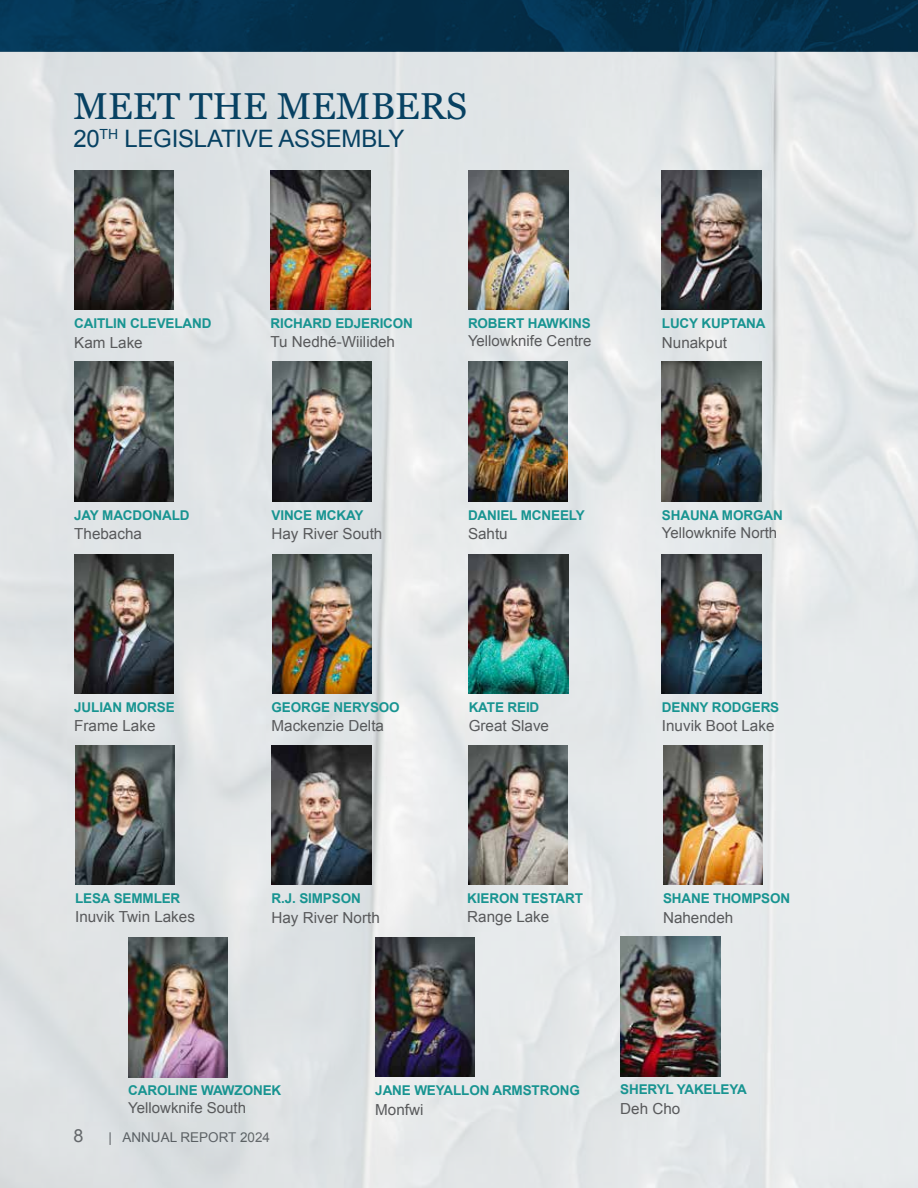
<style>
.page{position:relative;width:918px;height:1188px;background:#fff}
.page>*{position:absolute;margin:0;border:0;box-sizing:border-box;transform-origin:0 0}
.t1{font:37.5px "Georgia";color:#074162}
.t2{font:24px "Arial";letter-spacing:-.01em;color:#074162}
.t3{font:18px "Arial";color:#58595b}
.t4{font:15.3px "Arial";color:#58595b}
.t5{font:15px "Arial";color:#58595b}
.t6{font:700 13.5px "Arial";letter-spacing:-.01em;color:#189491}
.t7{font:13.5px "Arial";color:#58595b}
</style>
<div class="page">
<img style="left:0;top:0;width:918px;height:1188px">
<img style="left:621px;top:936px;width:100px;height:140px">
<img style="left:272px;top:362px;width:100px;height:139px">
<img style="left:272px;top:554px;width:100px;height:140px">
<img style="left:468px;top:745px;width:100px;height:140px">
<img style="left:469px;top:170px;width:99px;height:140px">
<img style="left:74px;top:554px;width:100px;height:140px">
<img style="left:662px;top:554px;width:100px;height:140px">
<img style="left:375px;top:937px;width:100px;height:140px">
<img style="left:468px;top:362px;width:100px;height:139px">
<img style="left:662px;top:362px;width:100px;height:139px">
<img style="left:469px;top:554px;width:99px;height:140px">
<img style="left:75px;top:745px;width:100px;height:139px">
<img style="left:663px;top:745px;width:100px;height:140px">
<img style="left:74px;top:362px;width:100px;height:139px">
<img style="left:128px;top:938px;width:100px;height:139px">
<img style="left:272px;top:745px;width:99px;height:140px">
<img style="left:74px;top:170px;width:100px;height:140px">
<img style="left:662px;top:170px;width:100px;height:140px">
<img style="left:270px;top:170px;width:100px;height:140px">
<h1 class="t1" style="left:73px;top:78px;width:395px">MEET THE MEMBERS</h1>
<h2 class="t2" style="left:73px;top:122px;width:333px">20<sup>TH</sup> LEGISLATIVE ASSEMBLY</h2>
<p class="t6" style="left:74px;top:314px;width:139px">CAITLIN CLEVELAND</p>
<p class="t4" style="left:74px;top:333px;width:70px">Kam Lake</p>
<p class="t6" style="left:270px;top:314px;width:144px">RICHARD EDJERICON</p>
<p class="t4" style="left:270px;top:332px;width:126px">Tu Nedhé-Wiilideh</p>
<p class="t6" style="left:468px;top:314px;width:124px">ROBERT HAWKINS</p>
<p class="t5" style="left:468px;top:331px;width:125px">Yellowknife Centre</p>
<p class="t6" style="left:662px;top:314px;width:105px">LUCY KUPTANA</p>
<p class="t4" style="left:662px;top:333px;width:67px">Nunakput</p>
<p class="t6" style="left:74px;top:506px;width:117px">JAY MACDONALD</p>
<p class="t4" style="left:74px;top:524px;width:69px">Thebacha</p>
<p class="t6" style="left:272px;top:506px;width:93px">VINCE MCKAY</p>
<p class="t4" style="left:272px;top:524px;width:112px">Hay River South</p>
<p class="t6" style="left:468px;top:506px;width:118px">DANIEL MCNEELY</p>
<p class="t4" style="left:468px;top:524px;width:41px">Sahtu</p>
<p class="t6" style="left:662px;top:506px;width:122px">SHAUNA MORGAN</p>
<p class="t5" style="left:662px;top:523px;width:117px">Yellowknife North</p>
<p class="t6" style="left:74px;top:698px;width:102px">JULIAN MORSE</p>
<p class="t4" style="left:74px;top:716px;width:83px">Frame Lake</p>
<p class="t6" style="left:272px;top:698px;width:130px">GEORGE NERYSOO</p>
<p class="t4" style="left:272px;top:716px;width:114px">Mackenzie Delta</p>
<p class="t6" style="left:469px;top:698px;width:72px">KATE REID</p>
<p class="t4" style="left:469px;top:716px;width:82px">Great Slave</p>
<p class="t6" style="left:662px;top:698px;width:119px">DENNY RODGERS</p>
<p class="t4" style="left:662px;top:716px;width:114px">Inuvik Boot Lake</p>
<p class="t6" style="left:75px;top:889px;width:107px">LESA SEMMLER</p>
<p class="t4" style="left:75px;top:907px;width:121px">Inuvik Twin Lakes</p>
<p class="t6" style="left:272px;top:889px;width:91px">R.J. SIMPSON</p>
<p class="t4" style="left:272px;top:908px;width:110px">Hay River North</p>
<p class="t6" style="left:467px;top:889px;width:117px">KIERON TESTART</p>
<p class="t4" style="left:467px;top:907px;width:84px">Range Lake</p>
<p class="t6" style="left:663px;top:889px;width:129px">SHANE THOMPSON</p>
<p class="t4" style="left:663px;top:908px;width:72px">Nahendeh</p>
<p class="t6" style="left:128px;top:1082px;width:155px">CAROLINE WAWZONEK</p>
<p class="t5" style="left:128px;top:1098px;width:119px">Yellowknife South</p>
<h3 class="t3" style="left:73px;top:1124px;width:12px">8</h3>
<p class="t7" style="left:108px;top:1128px;width:163px">| ANNUAL REPORT 2024</p>
<p class="t6" style="left:375px;top:1081px;width:206px">JANE WEYALLON ARMSTRONG</p>
<p class="t4" style="left:375px;top:1100px;width:50px">Monfwi</p>
<p class="t6" style="left:620px;top:1081px;width:128px">SHERYL YAKELEYA</p>
<p class="t4" style="left:620px;top:1098px;width:62px">Deh Cho</p>
</div>
